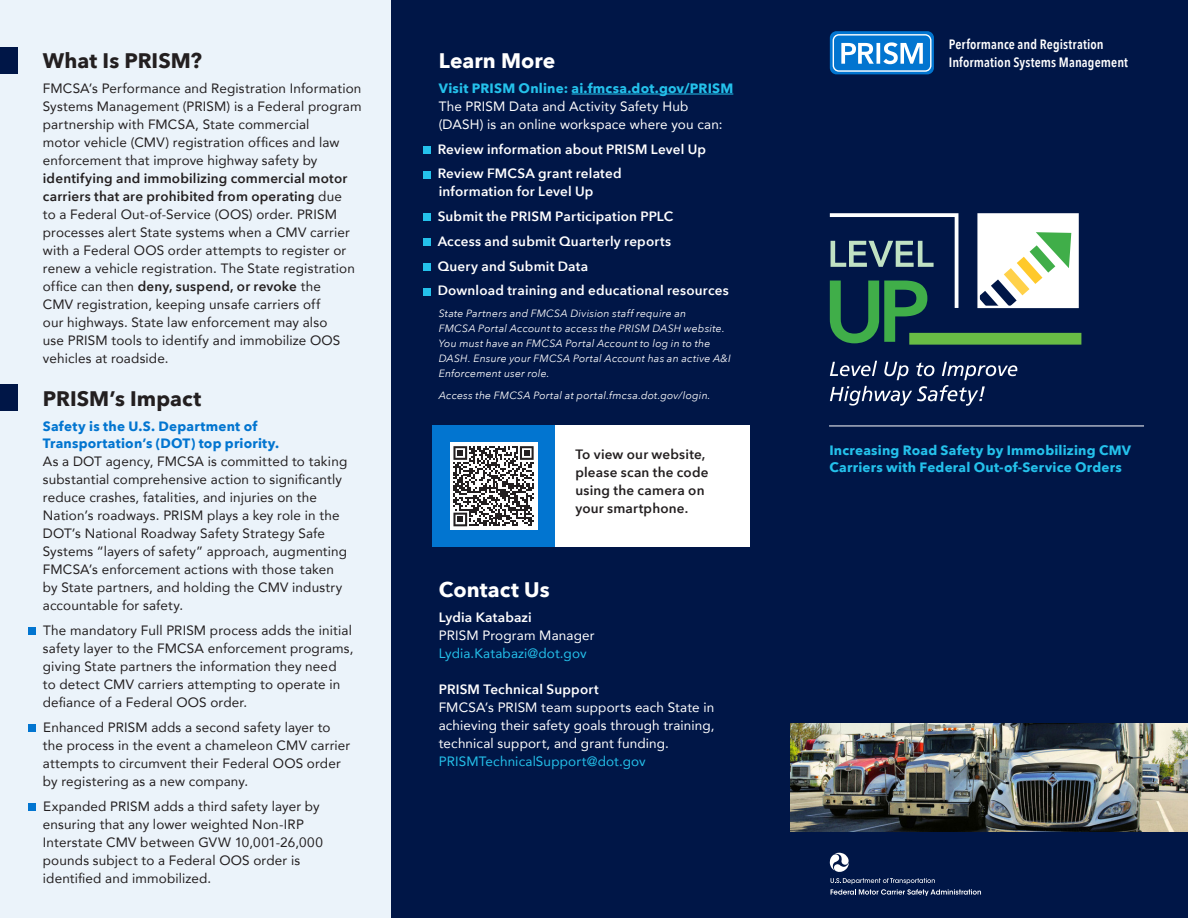
<style>
.page{position:relative;width:1188px;height:918px;background:#fff}
.page>*{position:absolute;margin:0;border:0;box-sizing:border-box;transform-origin:0 0}
.t1{font:700 21px "Avenir Next";color:#231f20}
.t2{font:700 21px "Avenir Next";letter-spacing:.005em;color:#fff}
.t3{font:13.5px/18px "Avenir";letter-spacing:.01em;color:#231f20}
.t4{font:13.5px/18px "Avenir";letter-spacing:.01em;color:#fff}
.t5{font:600 13.5px/18px "Avenir Next";letter-spacing:.015em;color:#fff}
.t6{font:700 13.5px/18px "Avenir Next";letter-spacing:.015em;color:#24c1eb}
.t7{font:600 13.5px/18px "Avenir Next";letter-spacing:.015em;color:#231f20}
.t8{font:700 13.5px/18px "Avenir Next";letter-spacing:.015em;color:#0275d0}
.t9{font:600 13.5px/18px "Avenir Next Condensed";letter-spacing:.01em;color:#fff}
.t10{font:13.5px "Avenir";letter-spacing:.01em;color:#24c1eb}
.t11{font:italic 10.5px/15px "Avenir Next";letter-spacing:.02em;color:#fff}
.s1{font-family:"Avenir Next";font-weight:600}
.s2{font-family:"Avenir Next";font-weight:700;color:#24c1eb}
</style>
<div class="page">
<div style="left:0;top:0;width:397px;height:918px;background:#ebf3fa"></div>
<div style="left:28px;top:628px;width:8px;height:7px;background:#0275d0"></div>
<div style="left:28px;top:724px;width:8px;height:8px;background:#0275d0"></div>
<div style="left:28px;top:803px;width:8px;height:8px;background:#0275d0"></div>
<div style="left:0;top:47px;width:17px;height:27px;background:#001647"></div>
<div style="left:0;top:384px;width:17px;height:27px;background:#001647"></div>
<div style="left:392px;top:0;width:796px;height:918px;background:#001647"></div>
<hr style="left:572px;top:94px;width:161px;height:1px;background:#24c1eb">
<div style="left:423px;top:146px;width:8px;height:8px;background:#24c1eb"></div>
<div style="left:423px;top:171px;width:8px;height:7px;background:#24c1eb"></div>
<div style="left:423px;top:214px;width:8px;height:7px;background:#24c1eb"></div>
<div style="left:423px;top:238px;width:8px;height:8px;background:#24c1eb"></div>
<div style="left:423px;top:263px;width:8px;height:8px;background:#24c1eb"></div>
<div style="left:423px;top:288px;width:8px;height:8px;background:#24c1eb"></div>
<img style="left:791px;top:723px;width:397px;height:108px">
<svg style="left:830px;top:853px;width:19px;height:19px"></svg>
<svg style="left:831px;top:878px;width:150px;height:18px"></svg>
<div style="left:432px;top:426px;width:123px;height:121px;background:#0275d0"></div>
<div style="left:555px;top:426px;width:195px;height:121px;background:#fff"></div>
<div style="left:450px;top:442px;width:88px;height:88px;background:#fff"></div>
<svg style="left:453px;top:446px;width:81px;height:80px"></svg>
<svg style="left:829px;top:213px;width:131px;height:130px"></svg>
<div style="left:979px;top:214px;width:99px;height:93px;background:#fff"></div>
<svg style="left:980px;top:232px;width:91px;height:73px"></svg>
<div style="left:977px;top:213px;width:102px;height:95px;border:2px solid #fff"></div>
<div style="left:909px;top:333px;width:172px;height:12px;background:#68bc45"></div>
<div style="left:830px;top:31px;width:104px;height:43px;background:#0275d0;border-radius:7px"></div>
<div style="left:833px;top:34px;width:99px;height:38px;border:1px solid #fff;border-radius:6px"></div>
<svg style="left:841px;top:42px;width:82px;height:22px"></svg>
<hr style="left:829px;top:426px;width:315px;height:1px;background:#fff">
<svg style="left:830px;top:361px;width:187px;height:45px"></svg>
<h2 class="t1" style="left:43px;top:43px;width:161px">What Is PRISM?</h2>
<p class="t3" style="left:43px;top:79px;width:320px">FMCSA’s Performance and Registration Information Systems Management (PRISM) is a Federal program partnership with FMCSA, State commercial<br>motor vehicle (CMV) registration offices and law enforcement that improve highway safety by <span class="s1">identifying and immobilizing commercial motor carriers that are prohibited from operating</span> due<br>to a Federal Out-of-Service (OOS) order. PRISM processes alert State systems when a CMV carrier with a Federal OOS order attempts to register or renew a vehicle registration. The State registration office can then <span class="s1">deny, suspend, or revoke</span> the<br>CMV registration, keeping unsafe carriers off<br>our highways. State law enforcement may also<br>use PRISM tools to identify and immobilize OOS vehicles at roadside.</p>
<h2 class="t1" style="left:43px;top:380px;width:160px">PRISM’s Impact</h2>
<p class="t8" style="left:43px;top:417px;width:238px">Safety is the U.S. Department of<br>Transportation’s (DOT) top priority.</p>
<p class="t3" style="left:43px;top:452px;width:306px">As a DOT agency, FMCSA is committed to taking substantial comprehensive action to significantly reduce crashes, fatalities, and injuries on the Nation’s roadways. PRISM plays a key role in the DOT’s National Roadway Safety Strategy Safe Systems “layers of safety” approach, augmenting FMCSA’s enforcement actions with those taken by State partners, and holding the CMV industry accountable for safety.</p>
<p class="t3" style="left:43px;top:621px;width:312px">The mandatory Full PRISM process adds the initial safety layer to the FMCSA enforcement programs, giving State partners the information they need<br>to detect CMV carriers attempting to operate in defiance of a Federal OOS order.</p>
<p class="t3" style="left:43px;top:718px;width:309px">Enhanced PRISM adds a second safety layer to the process in the event a chameleon CMV carrier attempts to circumvent their Federal OOS order by registering as a new company.</p>
<p class="t3" style="left:43px;top:797px;width:282px">Expanded PRISM adds a third safety layer by ensuring that any lower weighted Non-IRP Interstate CMV between GVW 10,001-26,000 pounds subject to a Federal OOS order is identified and immobilized.</p>
<h2 class="t2" style="left:439px;top:43px;width:118px">Learn More</h2>
<p class="t4" style="left:439px;top:79px;width:296px"><span class="s2">Visit PRISM Online: ai.fmcsa.dot.gov/PRISM<br></span>The PRISM Data and Activity Safety Hub (DASH) is an online workspace where you can:</p>
<p class="t5" style="left:438px;top:140px;width:270px">Review information about PRISM Level Up</p>
<p class="t5" style="left:438px;top:164px;width:185px">Review FMCSA grant related information for Level Up</p>
<p class="t5" style="left:438px;top:207px;width:237px">Submit the PRISM Participation PPLC</p>
<p class="t5" style="left:438px;top:232px;width:235px">Access and submit Quarterly reports</p>
<p class="t5" style="left:438px;top:257px;width:152px">Query and Submit Data</p>
<p class="t5" style="left:438px;top:281px;width:293px">Download training and educational resources</p>
<p class="t11" style="left:439px;top:306px;width:294px">State Partners and FMCSA Division staff require an<br>FMCSA Portal Account to access the PRISM DASH website.<br>You must have an FMCSA Portal Account to log in to the DASH. Ensure your FMCSA Portal Account has an active A&amp;I Enforcement user role.</p>
<p class="t11" style="left:439px;top:387px;width:273px">Access the FMCSA Portal at portal.fmcsa.dot.gov/login.</p>
<p class="t7" style="left:575px;top:445px;width:135px">To view our website, please scan the code using the camera on your smartphone.</p>
<h2 class="t2" style="left:439px;top:571px;width:112px">Contact Us</h2>
<p class="t5" style="left:439px;top:608px;width:95px">Lydia Katabazi</p>
<p class="t4" style="left:439px;top:626px;width:157px">PRISM Program Manager</p>
<p class="t10" style="left:439px;top:642px;width:149px">Lydia.Katabazi@dot.gov</p>
<p class="t5" style="left:439px;top:680px;width:161px">PRISM Technical Support</p>
<p class="t4" style="left:439px;top:698px;width:277px;text-align:justify">FMCSA’s PRISM team supports each State in achieving their safety goals through training, technical support, and grant funding.</p>
<p class="t10" style="left:439px;top:750px;width:209px">PRISMTechnicalSupport@dot.gov</p>
<p class="t9" style="left:949px;top:34px;width:181px">Performance and Registration<br>Information Systems Management</p>
<h1 class="t6" style="left:829px;top:441px;width:303px">Increasing Road Safety by Immobilizing CMV<br>Carriers with Federal Out-of-Service Orders</h1>
</div>
